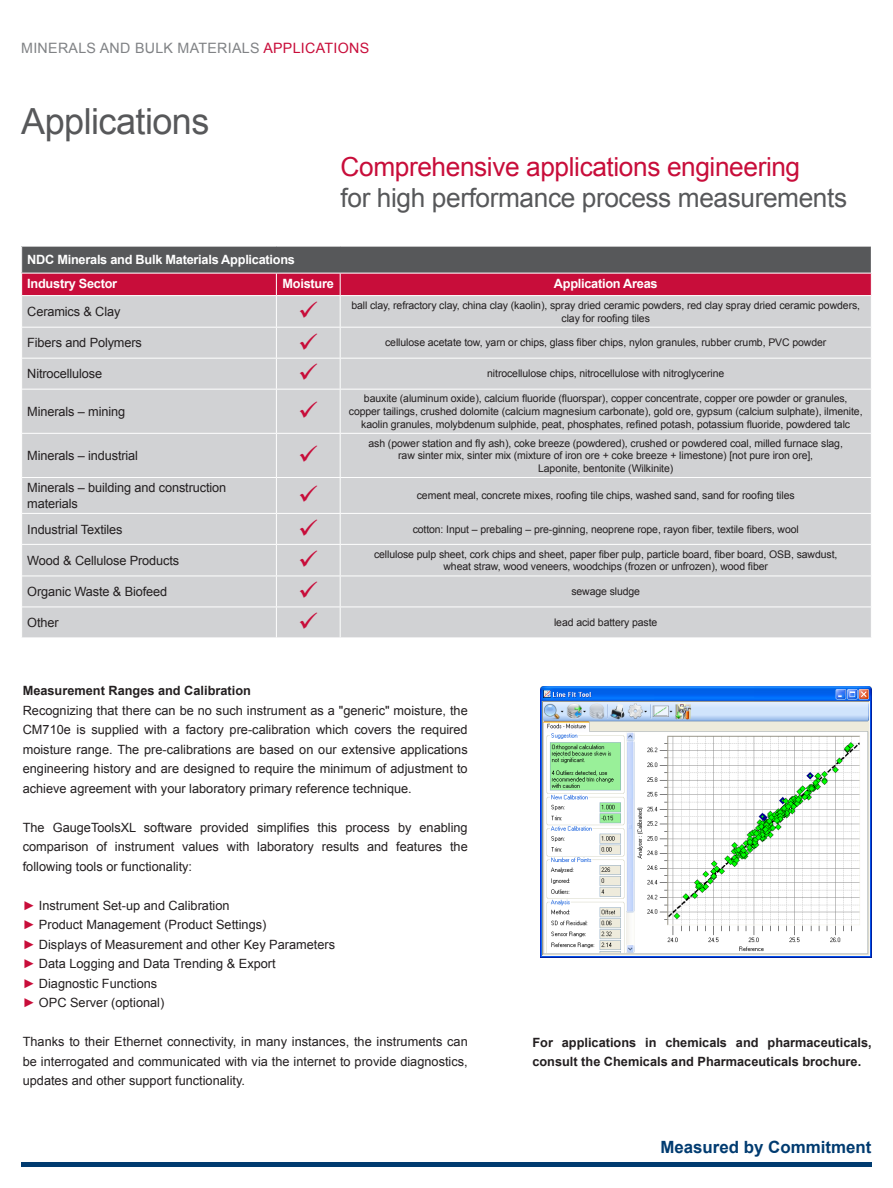
<style>
.page{position:relative;width:893px;height:1188px;background:#fff}
.page>*{position:absolute;margin:0;border:0;box-sizing:border-box;transform-origin:0 0}
.t1{font:36px "Arial";letter-spacing:-.015em;color:#57585a}
.t2{font:26.25px "Arial";letter-spacing:-.015em;color:#57585a}
.t3{font:26.25px "Arial";letter-spacing:-.015em;color:#c80d3a}
.t4{font:700 16.8px "Arial";color:#003b70}
.t5{font:14.25px "Arial";letter-spacing:.02em;color:#808285}
.t6{font:12.75px/19.5px "Arial";color:#231f20;text-align:justify}
.t7{font:700 12.75px/19.5px "Arial";color:#231f20}
.t8{font:700 12.75px/23.9px "Arial";letter-spacing:-.02em;color:#fff}
.t9{font:10.5px/12.6px "Arial";letter-spacing:-.01em;color:#231f20;text-align:center}
.s1{color:#c80d3a}
</style>
<div class="page">
<div style="left:22px;top:318px;width:849px;height:320px;background:#d1d2d4"></div>
<hr style="left:276px;top:296px;width:1px;height:31px;background:#fff">
<hr style="left:340px;top:296px;width:1px;height:31px;background:#fff">
<hr style="left:22px;top:327px;width:254px;height:1px;background:#fff">
<hr style="left:276px;top:327px;width:64px;height:1px;background:#fff">
<hr style="left:276px;top:328px;width:1px;height:30px;background:#fff">
<hr style="left:340px;top:327px;width:532px;height:1px;background:#fff">
<hr style="left:340px;top:328px;width:1px;height:30px;background:#fff">
<hr style="left:22px;top:358px;width:254px;height:1px;background:#fff">
<hr style="left:276px;top:358px;width:64px;height:1px;background:#fff">
<hr style="left:276px;top:359px;width:1px;height:30px;background:#fff">
<hr style="left:340px;top:358px;width:532px;height:1px;background:#fff">
<hr style="left:340px;top:359px;width:1px;height:30px;background:#fff">
<hr style="left:22px;top:389px;width:254px;height:1px;background:#fff">
<hr style="left:276px;top:389px;width:64px;height:1px;background:#fff">
<hr style="left:276px;top:390px;width:1px;height:43px;background:#fff">
<hr style="left:340px;top:389px;width:532px;height:1px;background:#fff">
<hr style="left:340px;top:390px;width:1px;height:43px;background:#fff">
<hr style="left:22px;top:433px;width:254px;height:1px;background:#fff">
<hr style="left:276px;top:433px;width:64px;height:1px;background:#fff">
<hr style="left:276px;top:434px;width:1px;height:43px;background:#fff">
<hr style="left:340px;top:433px;width:532px;height:1px;background:#fff">
<hr style="left:340px;top:434px;width:1px;height:43px;background:#fff">
<hr style="left:22px;top:477px;width:254px;height:1px;background:#fff">
<hr style="left:276px;top:477px;width:64px;height:1px;background:#fff">
<hr style="left:276px;top:478px;width:1px;height:35px;background:#fff">
<hr style="left:340px;top:477px;width:532px;height:1px;background:#fff">
<hr style="left:340px;top:478px;width:1px;height:35px;background:#fff">
<hr style="left:22px;top:513px;width:254px;height:1px;background:#fff">
<hr style="left:276px;top:513px;width:64px;height:1px;background:#fff">
<hr style="left:276px;top:514px;width:1px;height:30px;background:#fff">
<hr style="left:340px;top:513px;width:532px;height:1px;background:#fff">
<hr style="left:340px;top:514px;width:1px;height:30px;background:#fff">
<hr style="left:22px;top:544px;width:254px;height:1px;background:#fff">
<hr style="left:276px;top:544px;width:64px;height:1px;background:#fff">
<hr style="left:276px;top:545px;width:1px;height:31px;background:#fff">
<hr style="left:340px;top:544px;width:532px;height:1px;background:#fff">
<hr style="left:340px;top:545px;width:1px;height:31px;background:#fff">
<hr style="left:22px;top:576px;width:254px;height:1px;background:#fff">
<hr style="left:276px;top:576px;width:64px;height:1px;background:#fff">
<hr style="left:276px;top:576px;width:1px;height:31px;background:#fff">
<hr style="left:340px;top:576px;width:532px;height:1px;background:#fff">
<hr style="left:340px;top:576px;width:1px;height:31px;background:#fff">
<hr style="left:22px;top:607px;width:254px;height:1px;background:#fff">
<hr style="left:276px;top:607px;width:64px;height:1px;background:#fff">
<hr style="left:276px;top:607px;width:1px;height:31px;background:#fff">
<hr style="left:340px;top:607px;width:532px;height:1px;background:#fff">
<hr style="left:340px;top:607px;width:1px;height:31px;background:#fff">
<img style="left:540px;top:686px;width:332px;height:272px">
<div style="left:21px;top:1162px;width:850px;height:5px;background:#003b70"></div>
<svg style="left:21px;top:247px;width:851px;height:71px;background:#a36c7b"></svg>
<svg style="left:300px;top:333px;width:17px;height:16px"></svg>
<svg style="left:300px;top:364px;width:17px;height:16px"></svg>
<svg style="left:300px;top:401px;width:17px;height:17px"></svg>
<svg style="left:300px;top:445px;width:17px;height:17px"></svg>
<svg style="left:300px;top:485px;width:17px;height:17px"></svg>
<svg style="left:300px;top:519px;width:17px;height:17px"></svg>
<svg style="left:300px;top:550px;width:17px;height:17px"></svg>
<svg style="left:300px;top:581px;width:17px;height:17px"></svg>
<svg style="left:300px;top:612px;width:17px;height:17px"></svg>
<h3 class="t5" style="left:21px;top:39px;width:349px">MINERALS AND BULK MATERIALS <span class="s1">APPLICATIONS</span></h3>
<h1 class="t1" style="left:21px;top:98px;width:190px">Applications</h1>
<h2 class="t3" style="left:341px;top:149px;width:461px">Comprehensive applications engineering</h2>
<h2 class="t2" style="left:341px;top:181px;width:508px">for high performance process measurements</h2>
<p class="t8" style="left:27px;top:248px;width:269px">NDC Minerals and Bulk Materials Applications<br>Industry Sector</p>
<p class="t8" style="left:283px;top:272px;width:53px">Moisture</p>
<p class="t8" style="left:554px;top:272px;width:105px">Application Areas</p>
<p class="t6" style="left:27px;top:302px;width:95px">Ceramics &amp; Clay</p>
<p class="t9" style="left:351px;top:299px;width:510px">ball clay, refractory clay, china clay (kaolin), spray dried ceramic powders, red clay spray dried ceramic powders, clay for roofing tiles</p>
<p class="t6" style="left:27px;top:333px;width:116px">Fibers and Polymers</p>
<p class="t9" style="left:385px;top:337px;width:443px">cellulose acetate tow, yarn or chips, glass fiber chips, nylon granules, rubber crumb, PVC powder</p>
<p class="t6" style="left:27px;top:364px;width:76px">Nitrocellulose</p>
<p class="t9" style="left:487px;top:368px;width:238px">nitrocellulose chips, nitrocellulose with nitroglycerine</p>
<p class="t6" style="left:27px;top:402px;width:99px">Minerals ‒ mining</p>
<p class="t9" style="left:349px;top:393px;width:515px">bauxite (aluminum oxide), calcium fluoride (fluorspar), copper concentrate, copper ore powder or granules, copper tailings, crushed dolomite (calcium magnesium carbonate), gold ore, gypsum (calcium sulphate), ilmenite, kaolin granules, molybdenum sulphide, peat, phosphates, refined potash, potassium fluoride, powdered talc</p>
<p class="t6" style="left:27px;top:446px;width:112px">Minerals ‒ industrial</p>
<p class="t9" style="left:369px;top:437px;width:476px">ash (power station and fly ash), coke breeze (powdered), crushed or powdered coal, milled furnace slag, raw sinter mix, sinter mix (mixture of iron ore + coke breeze + limestone) [not pure iron ore],<br>Laponite, bentonite (Wilkinite)</p>
<p class="t6" style="left:27px;top:480px;width:200px;line-height:15.3px">Minerals ‒ building and construction materials</p>
<p class="t9" style="left:417px;top:489px;width:379px">cement meal, concrete mixes, roofing tile chips, washed sand, sand for roofing tiles</p>
<p class="t6" style="left:27px;top:519px;width:97px">Industrial Textiles</p>
<p class="t9" style="left:413px;top:523px;width:388px">cotton: Input ‒ prebaling ‒ pre-ginning, neoprene rope, rayon fiber, textile fibers, wool</p>
<p class="t6" style="left:27px;top:551px;width:153px">Wood &amp; Cellulose Products</p>
<p class="t9" style="left:374px;top:548px;width:465px">cellulose pulp sheet, cork chips and sheet, paper fiber pulp, particle board, fiber board, OSB, sawdust, wheat straw, wood veneers, woodchips (frozen or unfrozen), wood fiber</p>
<p class="t6" style="left:27px;top:582px;width:141px">Organic Waste &amp; Biofeed</p>
<p class="t9" style="left:571px;top:585px;width:70px">sewage sludge</p>
<p class="t6" style="left:27px;top:613px;width:33px">Other</p>
<p class="t9" style="left:554px;top:616px;width:105px">lead acid battery paste</p>
<p class="t7" style="left:23px;top:682px;width:230px">Measurement Ranges and Calibration</p>
<p class="t6" style="left:23px;top:701px;width:446px">Recognizing that there can be no such instrument as a "generic" moisture, the CM710e is supplied with a factory pre-calibration which covers the required moisture range. The pre-calibrations are based on our extensive applications engineering history and are designed to require the minimum of adjustment to achieve agreement with your laboratory primary reference technique.</p>
<p class="t6" style="left:23px;top:818px;width:446px">The GaugeToolsXL software provided simplifies this process by enabling comparison of instrument values with laboratory results and features the following tools or functionality:</p>
<p class="t6" style="left:23px;top:896px;width:314px;text-align:left"><span class="s1">►</span> Instrument Set-up and Calibration<br><span class="s1">►</span> Product Management (Product Settings)<br><span class="s1">►</span> Displays of Measurement and other Key Parameters <span class="s1">►</span> Data Logging and Data Trending &amp; Export<br><span class="s1">►</span> Diagnostic Functions<br><span class="s1">►</span> OPC Server (optional)</p>
<p class="t6" style="left:23px;top:1032px;width:446px">Thanks to their Ethernet connectivity, in many instances, the instruments can be interrogated and communicated with via the internet to provide diagnostics, updates and other support functionality.</p>
<p class="t7" style="left:532px;top:1033px;width:341px">For applications in chemicals and pharmaceuticals, consult the Chemicals and Pharmaceuticals brochure.</p>
<h3 class="t4" style="left:660px;top:1136px;width:212px">Measured by Commitment</h3>
</div>
